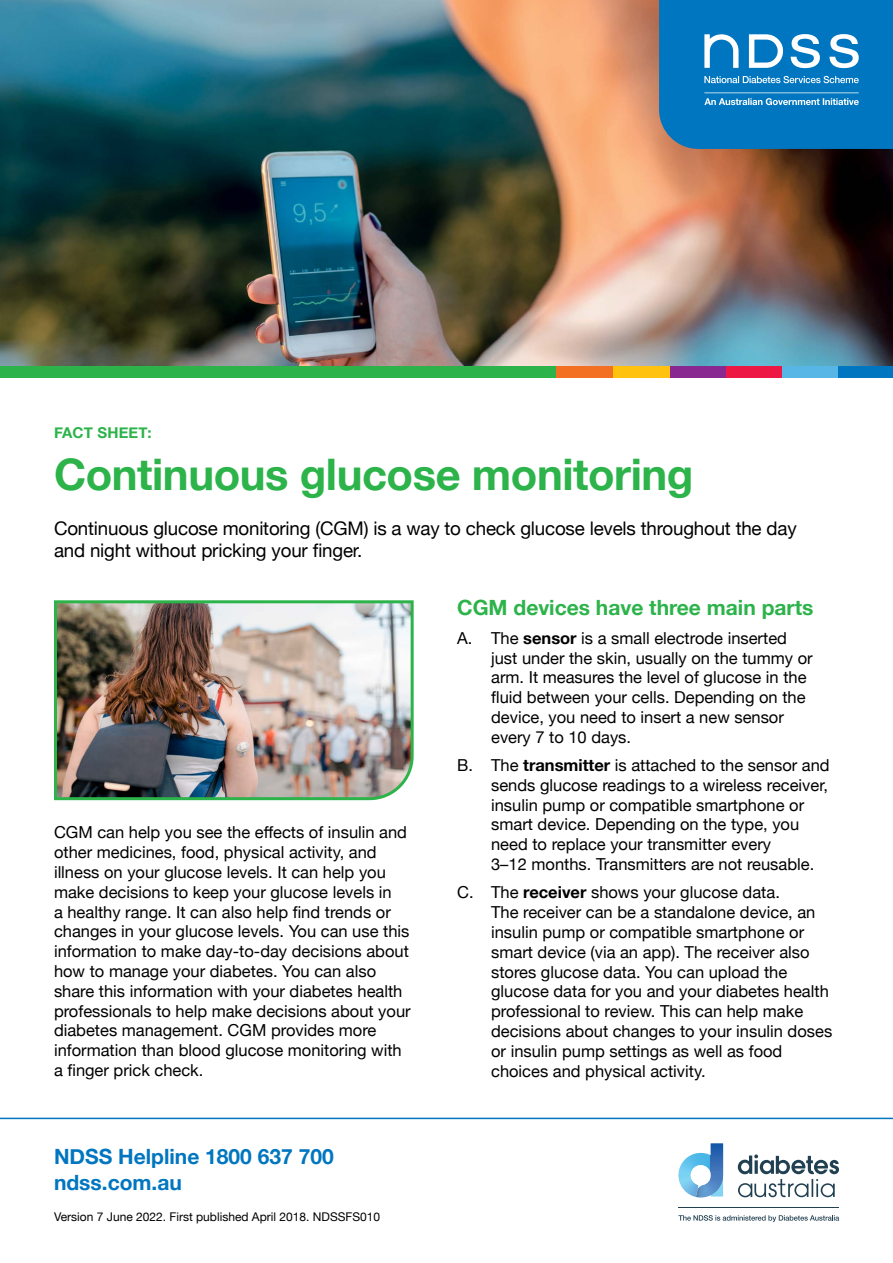
<style>
.page{position:relative;width:893px;height:1263px;background:#fff}
.page>*{position:absolute;margin:0;border:0;box-sizing:border-box;transform-origin:0 0}
.Heading{font:700 43.5px "Helvetica Neue";letter-spacing:-.01em;color:#2cb34a}
.t1{font:700 21px/25.2px "Helvetica Neue";color:#0076c0}
.subhead{font:700 21px "Helvetica Neue";color:#2cb34a}
.Body{font:18.75px/22.5px "Helvetica Neue";letter-spacing:-.01em;color:#000}
.Indented_numbers{font:16.5px/19.8px "Helvetica Neue";color:#000}
.Body-2{font:16.5px/19.8px "Helvetica Neue";color:#000}
.Fact_sheet_text{font:700 15px "Helvetica Neue";letter-spacing:.01em;color:#2cb34a}
.Version_text{font:12px "Helvetica Neue";color:#000}
.s1{font-weight:700}
</style>
<div class="page">
<svg style="left:678px;top:1143px;width:45px;height:54px"></svg>
<svg style="left:738px;top:1154px;width:101px;height:43px"></svg>
<svg style="left:678px;top:1215px;width:161px;height:7px"></svg>
<hr style="left:678px;top:1207px;width:161px;height:1px;background:#214051">
<hr style="left:0;top:1118px;width:893px;height:1px;background:#0076c0">
<img style="left:0;top:0;width:893px;height:366px">
<svg style="left:659px;top:0;width:234px;height:149px;background:#1781c4"></svg>
<div style="left:0;top:366px;width:560px;height:12px;background:#2cb34a"></div>
<div style="left:556px;top:366px;width:57px;height:12px;background:#f36f21"></div>
<div style="left:670px;top:366px;width:56px;height:12px;background:#882890"></div>
<div style="left:613px;top:366px;width:57px;height:12px;background:#ffc20e"></div>
<div style="left:726px;top:366px;width:57px;height:12px;background:#ed1944"></div>
<div style="left:782px;top:366px;width:57px;height:12px;background:#58b6e7"></div>
<div style="left:838px;top:366px;width:55px;height:12px;background:#0076c0"></div>
<img style="left:54px;top:600px;width:360px;height:201px">
<h4 class="Fact_sheet_text" style="left:54px;top:421px;width:99px">FACT SHEET:</h4>
<h1 class="Heading" style="left:54px;top:440px;width:641px">Continuous glucose monitoring</h1>
<p class="Body" style="left:54px;top:518px;width:744px">Continuous glucose monitoring (CGM) is a way to check glucose levels throughout the day and night without pricking your finger.</p>
<p class="Body-2" style="left:54px;top:824px;width:358px">CGM can help you see the effects of insulin and other medicines, food, physical activity, and illness on your glucose levels. It can help you make decisions to keep your glucose levels in<br>a healthy range. It can also help find trends or changes in your glucose levels. You can use this information to make day-to-day decisions about how to manage your diabetes. You can also share this information with your diabetes health professionals to help make decisions about your diabetes management. CGM provides more information than blood glucose monitoring with a finger prick check.</p>
<p class="t1" style="left:54px;top:1145px;width:281px">NDSS Helpline 1800 637 700 ndss.com.au</p>
<p class="Version_text" style="left:54px;top:1207px;width:328px">Version 7 June 2022. First published April 2018. NDSSFS010</p>
<h2 class="subhead" style="left:457px;top:591px;width:358px">CGM devices have three main parts</h2>
<p class="Indented_numbers" style="left:491px;top:629px;width:323px;text-indent:-34px">A. The <span class="s1">sensor</span> is a small electrode inserted just under the skin, usually on the tummy or arm. It measures the level of glucose in the fluid between your cells. Depending on the device, you need to insert a new sensor every 7 to 10 days.</p>
<p class="Indented_numbers" style="left:491px;top:756px;width:340px;text-indent:-34px">B. The <span class="s1">transmitter</span> is attached to the sensor and sends glucose readings to a wireless receiver, insulin pump or compatible smartphone or smart device. Depending on the type, you need to replace your transmitter every<br>3–12 months. Transmitters are not reusable.</p>
<p class="Indented_numbers" style="left:491px;top:883px;width:343px;text-indent:-34px">C. The <span class="s1">receiver</span> shows your glucose data.<br>The receiver can be a standalone device, an insulin pump or compatible smartphone or smart device (via an app). The receiver also stores glucose data. You can upload the glucose data for you and your diabetes health professional to review. This can help make decisions about changes to your insulin doses or insulin pump settings as well as food choices and physical activity.</p>
</div>
